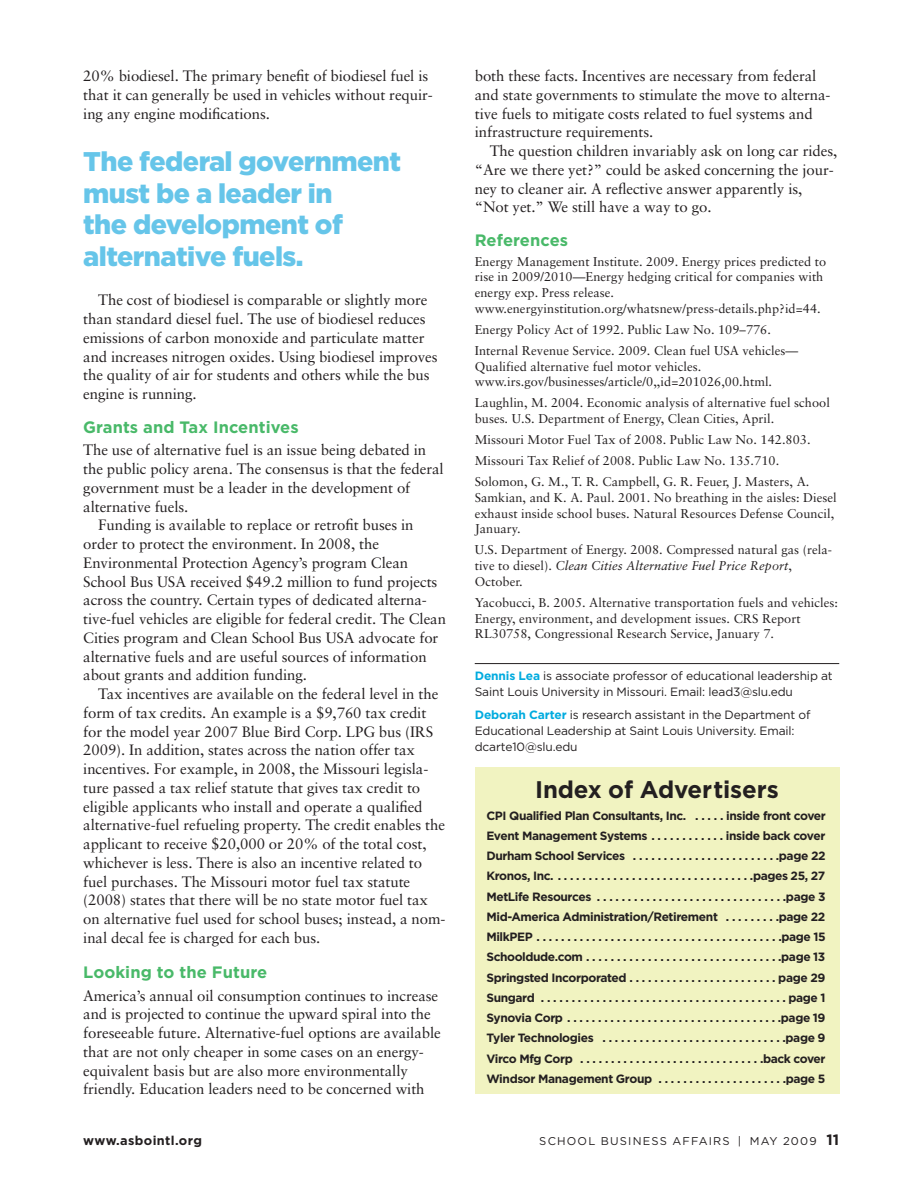
<style>
.page{position:relative;width:918px;height:1188px;background:#fff}
.page>*{position:absolute;margin:0;border:0;box-sizing:border-box;transform-origin:0 0}
.t1{font:900 27px/31.5px "Gotham";letter-spacing:-.02em;color:#66c5e9}
.t2{font:700 24px "Gotham";letter-spacing:-.005em;color:#231f20}
.t3{font:700 16.5px "Gotham";letter-spacing:.005em;color:#49b969}
.t4{font:15px/18.8px "Sabon";letter-spacing:-.005em;color:#231f20}
.t5{font:12.75px/15.8px "Sabon";letter-spacing:.005em;color:#231f20}
.t6{font:700 12.75px "Gotham";letter-spacing:.03em;color:#231f20}
.t7{font:700 12px/20.2px "Gotham";letter-spacing:-.035em;color:#231f20;text-align:justify}
.t8{font:12px/15.8px "Gotham";letter-spacing:-.01em;color:#231f20}
.t9{font:11.25px "Gotham";letter-spacing:.105em;color:#231f20}
.s1{font-style:italic}
.s2{font-weight:700;color:#00abdf}
.s3{font-weight:700;font-size:15px}
</style>
<div class="page">
<hr style="left:475px;top:663px;width:364px;height:1px;background:#231f20">
<div style="left:475px;top:767px;width:364px;height:327px;background:#f1f3c1"></div>
<p class="t4" style="left:83px;top:68px;width:351px">20% biodiesel. The primary benefit of biodiesel fuel is that it can generally be used in vehicles without requir&shy;ing any engine modifications.</p>
<h1 class="t1" style="left:83px;top:147px;width:319px">The federal government must be a leader in<br>the development of alternative fuels.</h1>
<p class="t4" style="left:83px;top:292px;width:356px;text-indent:15px">The cost of biodiesel is comparable or slightly more than standard diesel fuel. The use of biodiesel reduces emissions of carbon monoxide and particulate matter and increases nitrogen oxides. Using biodiesel improves the quality of air for students and others while the bus engine is running.</p>
<p class="t3" style="left:83px;top:420px;width:217px">Grants and Tax Incentives</p>
<p class="t4" style="left:83px;top:442px;width:345px">The use of alternative fuel is an issue being debated in</p>
<p class="t4" style="left:83px;top:461px;width:362px">the public policy arena. The consensus is that the federal</p>
<p class="t4" style="left:83px;top:480px;width:329px">government must be a leader in the development of</p>
<p class="t4" style="left:83px;top:498px;width:107px">alternative fuels.</p>
<p class="t4" style="left:98px;top:517px;width:317px">Funding is available to replace or retrofit buses in</p>
<p class="t4" style="left:83px;top:536px;width:297px">order to protect the environment. In 2008, the</p>
<p class="t4" style="left:83px;top:555px;width:326px">Environmental Protection Agency’s program Clean</p>
<p class="t4" style="left:83px;top:573px;width:356px">School Bus USA received $49.2 million to fund projects</p>
<p class="t4" style="left:83px;top:592px;width:345px">across the country. Certain types of dedicated alterna-</p>
<p class="t4" style="left:83px;top:611px;width:364px">tive-fuel vehicles are eligible for federal credit. The Clean</p>
<p class="t4" style="left:83px;top:630px;width:357px">Cities program and Clean School Bus USA advocate for</p>
<p class="t4" style="left:83px;top:648px;width:345px">alternative fuels and are useful sources of information</p>
<p class="t4" style="left:83px;top:667px;width:225px">about grants and addition funding.</p>
<p class="t4" style="left:98px;top:686px;width:342px">Tax incentives are available on the federal level in the</p>
<p class="t4" style="left:83px;top:705px;width:345px">form of tax credits. An example is a $9,760 tax credit</p>
<p class="t4" style="left:83px;top:723px;width:351px">for the model year 2007 Blue Bird Corp. LPG bus (IRS</p>
<p class="t4" style="left:83px;top:742px;width:333px">2009). In addition, states across the nation offer tax</p>
<p class="t4" style="left:83px;top:761px;width:347px">incentives. For example, in 2008, the Missouri legisla-</p>
<p class="t4" style="left:83px;top:780px;width:339px">ture passed a tax relief statute that gives tax credit to</p>
<p class="t4" style="left:83px;top:798px;width:341px">eligible applicants who install and operate a qualified</p>
<p class="t4" style="left:83px;top:817px;width:363px">alternative-fuel refueling property. The credit enables the</p>
<p class="t4" style="left:83px;top:836px;width:345px">applicant to receive $20,000 or 20% of the total cost,</p>
<p class="t4" style="left:83px;top:855px;width:340px">whichever is less. There is also an incentive related to</p>
<p class="t4" style="left:83px;top:873px;width:329px">fuel purchases. The Missouri motor fuel tax statute</p>
<p class="t4" style="left:83px;top:892px;width:346px">(2008) states that there will be no state motor fuel tax</p>
<p class="t4" style="left:83px;top:911px;width:364px">on alternative fuel used for school buses; instead, a nom-</p>
<p class="t4" style="left:83px;top:930px;width:239px">inal decal fee is charged for each bus.</p>
<p class="t3" style="left:83px;top:965px;width:185px">Looking to the Future</p>
<p class="t4" style="left:83px;top:987px;width:359px">America’s annual oil consumption continues to increase and is projected to continue the upward spiral into the foreseeable future. Alternative-fuel options are available that are not only cheaper in some cases on an energy&shy;equivalent basis but are also more environmentally friendly. Education leaders need to be concerned with</p>
<p class="t4" style="left:475px;top:68px;width:357px">both these facts. Incentives are necessary from federal and state governments to stimulate the move to alterna&shy;tive fuels to mitigate costs related to fuel systems and infrastructure requirements.</p>
<p class="t4" style="left:475px;top:143px;width:364px;text-indent:15px">The question children invariably ask on long car rides, “Are we there yet?” could be asked concerning the jour&shy;ney to cleaner air. A reflective answer apparently is, “Not yet.” We still have a way to go.</p>
<p class="t3" style="left:475px;top:233px;width:95px">References</p>
<p class="t5" style="left:475px;top:254px;width:353px">Energy Management Institute. 2009. Energy prices predicted to rise in 2009/2010—Energy hedging critical for companies with energy exp. Press release. www.energyinstitution.org/whatsnew/press-details.php?id=44.</p>
<p class="t5" style="left:475px;top:320px;width:325px;line-height:21px">Energy Policy Act of 1992. Public Law No. 109–776.<br>Internal Revenue Service. 2009. Clean fuel USA vehicles—</p>
<p class="t5" style="left:475px;top:359px;width:299px">Qualified alternative fuel motor vehicles. www.irs.gov/businesses/article/0,,id=201026,00.html.</p>
<p class="t5" style="left:475px;top:396px;width:357px">Laughlin, M. 2004. Economic analysis of alternative fuel school buses<span class="s1">.</span> U.S. Department of Energy, Clean Cities, April.</p>
<p class="t5" style="left:475px;top:430px;width:337px;line-height:21px">Missouri Motor Fuel Tax of 2008. Public Law No. 142.803.<br>Missouri Tax Relief of 2008. Public Law No. 135.710.<br>Solomon, G. M., T. R. Campbell, G. R. Feuer, J. Masters, A.</p>
<p class="t5" style="left:475px;top:491px;width:364px">Samkian, and K. A. Paul. 2001. No breathing in the aisles: Diesel exhaust inside school buses<span class="s1">.</span> Natural Resources Defense Council,<br>January.</p>
<p class="t5" style="left:475px;top:543px;width:359px">U.S. Department of Energy. 2008. Compressed natural gas (rela&shy;tive to diesel). <span class="s1">Clean Cities Alternative Fuel Price Report</span>,<br>October.</p>
<p class="t5" style="left:475px;top:596px;width:365px">Yacobucci, B. 2005. Alternative transportation fuels and vehicles:<br>Energy, environment, and development issues. CRS Report<br>RL30758, Congressional Research Service, January 7.</p>
<p class="t8" style="left:475px;top:669px;width:360px"><span class="s2">Dennis Lea</span> is associate professor of educational leadership at<br>Saint Louis University in Missouri. Email: lead3@slu.edu</p>
<p class="t8" style="left:475px;top:708px;width:337px"><span class="s2">Deborah Carter</span> is research assistant in the Department of<br>Educational Leadership at Saint Louis University. Email: dcarte10@slu.edu</p>
<h2 class="t2" style="left:535px;top:779px;width:245px">Index of Advertisers</h2>
<p class="t7" style="left:486px;top:806px;width:341px">CPI Qualified Plan Consultants, Inc. . . . . . inside front cover Event Management Systems . . . . . . . . . . . . inside back cover Durham School Services . . . . . . . . . . . . . . . . . . . . . . . .page 22<br>Kronos, Inc. . . . . . . . . . . . . . . . . . . . . . . . . . . . . . . . .pages 25, 27<br>MetLife Resources . . . . . . . . . . . . . . . . . . . . . . . . . . . . . . .page 3<br>Mid-America Administration/Retirement . . . . . . . . .page 22<br>MilkPEP . . . . . . . . . . . . . . . . . . . . . . . . . . . . . . . . . . . . . . . .page 15<br>Schooldude.com . . . . . . . . . . . . . . . . . . . . . . . . . . . . . . . .page 13<br>Springsted Incorporated . . . . . . . . . . . . . . . . . . . . . . . . page 29<br>Sungard . . . . . . . . . . . . . . . . . . . . . . . . . . . . . . . . . . . . . . . . page 1<br>Synovia Corp . . . . . . . . . . . . . . . . . . . . . . . . . . . . . . . . . . .page 19<br>Tyler Technologies . . . . . . . . . . . . . . . . . . . . . . . . . . . . . .page 9<br>Virco Mfg Corp . . . . . . . . . . . . . . . . . . . . . . . . . . . . . .back cover Windsor Management Group . . . . . . . . . . . . . . . . . . . . .page 5</p>
<p class="t6" style="left:83px;top:1136px;width:120px">www.asbointl.org</p>
<p class="t9" style="left:539px;top:1137px;width:301px">SCHOOL BUSINESS AFFAIRS | MAY 2009 <span class="s3">11</span></p>
</div>
